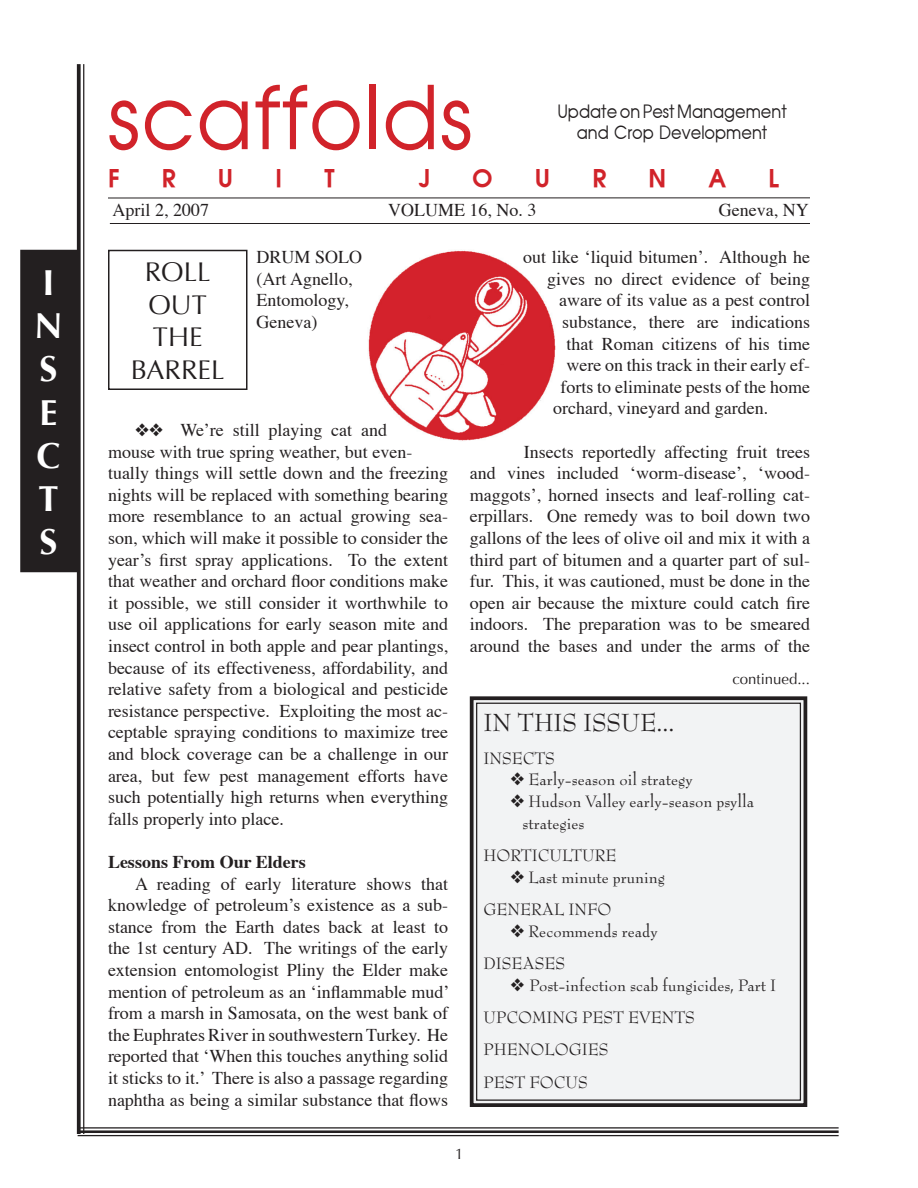
<style>
.page{position:relative;width:918px;height:1188px;background:#fff}
.page>*{position:absolute;margin:0;border:0;box-sizing:border-box;transform-origin:0 0}
.t1{font:87px "Avian";letter-spacing:.015em;color:#d1232a;scale:.95 1}
.t2{font:700 36px/43.2px "Optima";color:#fff}
.t3{font:27px/32.4px "Optima";color:#231f20;text-align:center}
.t4{font:27px "Bernhard Modern Std";color:#231f20}
.t5{font:700 24px "Avian";color:#d1232a}
.t6{font:18px/21.6px "Times";color:#231f20;text-align:justify}
.t7{font:18px/32.4px "Bernhard Modern Std";color:#231f20}
.t8{font:18px/21.6px "Avian";color:#231f20;text-align:center;scale:.9 1}
.t9{font:700 18px "Times";color:#231f20}
.t10{font:15px "Optima";color:#231f20}
</style>
<div class="page">
<img style="left:368px;top:250px;width:187px;height:191px">
<svg style="left:77px;top:64px;width:4px;height:1070px;background:#383536"></svg>
<hr style="left:83px;top:64px;width:1px;height:1070px;background:#231f20">
<hr style="left:110px;top:223px;width:700px;height:1px;background:#231f20">
<hr style="left:78px;top:1127px;width:761px;height:2px;background:#231f20">
<hr style="left:78px;top:1130px;width:761px;height:3px;background:#231f20">
<hr style="left:78px;top:1135px;width:761px;height:1px;background:#231f20">
<hr style="left:108px;top:197px;width:702px;height:1px;background:#231f20">
<div style="left:469px;top:696px;width:339px;height:411px;background:#f2f3f4"></div>
<div style="left:476px;top:703px;width:325px;height:398px;border:1px solid #231f20"></div>
<div style="left:108px;top:250px;width:140px;height:140px;border:2px solid #231f20"></div>
<div style="left:22px;top:251px;width:54px;height:320px;background:#231f20"></div>
<div style="left:20px;top:250px;width:58px;height:322px;border:3px solid #231f20"></div>
<h2 class="t2" style="left:34px;top:262px;width:30px">I<br>N<br>S<br>E<br>C<br>T<br>S</h2>
<h1 class="t1" style="left:108px;top:66px;width:385px">scaffolds</h1>
<h3 class="t5" style="left:108px;top:163px;width:13px">F</h3>
<h3 class="t5" style="left:162px;top:163px;width:15px">R</h3>
<h3 class="t5" style="left:218px;top:163px;width:17px">U</h3>
<h3 class="t5" style="left:275px;top:163px;width:8px">I</h3>
<h3 class="t5" style="left:324px;top:163px;width:12px">T</h3>
<h3 class="t5" style="left:419px;top:163px;width:13px">J</h3>
<h3 class="t5" style="left:472px;top:163px;width:22px">O</h3>
<h3 class="t5" style="left:535px;top:163px;width:17px">U</h3>
<h3 class="t5" style="left:592px;top:163px;width:15px">R</h3>
<h3 class="t5" style="left:649px;top:163px;width:19px">N</h3>
<h3 class="t5" style="left:709px;top:163px;width:19px">A</h3>
<h3 class="t5" style="left:769px;top:163px;width:12px">L</h3>
<p class="t8" style="left:557px;top:100px;width:257px">Update on Pest Management and Crop Development</p>
<p class="t6" style="left:113px;top:201px;width:98px">April 2, 2007</p>
<p class="t6" style="left:388px;top:201px;width:150px">VOLUME 16, No. 3</p>
<p class="t6" style="left:719px;top:201px;width:91px">Geneva, NY</p>
<h3 class="t3" style="left:131px;top:256px;width:95px">ROLL<br>OUT<br>THE<br>BARREL</h3>
<p class="t6" style="left:257px;top:248px;width:107px;text-align:left">DRUM SOLO (Art Agnello,<br>Entomology,<br>Geneva)</p>
<p class="t6" style="left:108px;top:421px;width:342px;text-align:left;text-indent:27px">❖❖ We’re still playing cat and<br>mouse with true spring weather, but even&shy;tually things will settle down and the freezing nights will be replaced with something bearing more resemblance to an actual growing sea&shy;son, which will make it possible to consider the year’s first spray applications. To the extent that weather and orchard floor conditions make it possible, we still consider it worthwhile to use oil applications for early season mite and insect control in both apple and pear plantings, because of its effectiveness, affordability, and relative safety from a biological and pesticide resistance perspective. Exploiting the most ac&shy;ceptable spraying conditions to maximize tree and block coverage can be a challenge in our area, but few pest management efforts have such potentially high returns when everything falls properly into place.</p>
<p class="t9" style="left:108px;top:855px;width:199px">Lessons From Our Elders</p>
<p class="t6" style="left:108px;top:874px;width:343px;text-indent:27px">A reading of early literature shows that knowledge of petroleum’s existence as a sub&shy;stance from the Earth dates back at least to the 1st century AD. The writings of the early extension entomologist Pliny the Elder make mention of petroleum as an ‘inflammable mud’ from a marsh in Samosata, on the west bank of the Euphrates River in southwestern Turkey. He reported that ‘When this touches anything solid it sticks to it.’ There is also a passage regarding naphtha as being a similar substance that flows</p>
<p class="t6" style="left:523px;top:248px;width:288px">out like ‘liquid bitumen’. Although he</p>
<p class="t6" style="left:547px;top:270px;width:264px">gives no direct evidence of being</p>
<p class="t6" style="left:559px;top:291px;width:252px">aware of its value as a pest control</p>
<p class="t6" style="left:562px;top:313px;width:249px">substance, there are indications</p>
<p class="t6" style="left:567px;top:334px;width:245px">that Roman citizens of his time</p>
<p class="t6" style="left:567px;top:356px;width:245px">were on this track in their early ef-</p>
<p class="t6" style="left:561px;top:378px;width:251px">forts to eliminate pests of the home</p>
<p class="t6" style="left:553px;top:399px;width:217px">orchard, vineyard and garden.</p>
<p class="t6" style="left:470px;top:442px;width:342px;text-indent:54px">Insects reportedly affecting fruit trees and vines included ‘worm-disease’, ‘wood&shy;maggots’, horned insects and leaf-rolling cat&shy;erpillars. One remedy was to boil down two gallons of the lees of olive oil and mix it with a third part of bitumen and a quarter part of sul&shy;fur. This, it was cautioned, must be done in the open air because the mixture could catch fire indoors. The preparation was to be smeared around the bases and under the arms of the</p>
<p class="t10" style="left:732px;top:671px;width:79px">continued...</p>
<h3 class="t4" style="left:484px;top:710px;width:192px">IN THIS ISSUE...</h3>
<p class="t7" style="left:484px;top:742px;width:73px">INSECTS</p>
<p class="t7" style="left:511px;top:764px;width:184px">❖ Early-season oil strategy</p>
<p class="t7" style="left:523px;top:791px;width:233px;line-height:21.6px;text-indent:-12px">❖ Hudson Valley early-season psylla strategies</p>
<p class="t7" style="left:484px;top:839px;width:135px">HORTICULTURE</p>
<p class="t7" style="left:484px;top:861px;width:183px;text-indent:27px">❖ Last minute pruning<br>GENERAL INFO</p>
<p class="t7" style="left:484px;top:915px;width:176px;text-indent:27px">❖ Recommends ready<br>DISEASES</p>
<p class="t7" style="left:484px;top:969px;width:294px;text-indent:27px">❖ Post-infection scab fungicides, Part I<br>UPCOMING PEST EVENTS<br>PHENOLOGIES<br>PEST FOCUS</p>
<p class="t10" style="left:455px;top:1145px;width:10px">1</p>
</div>
